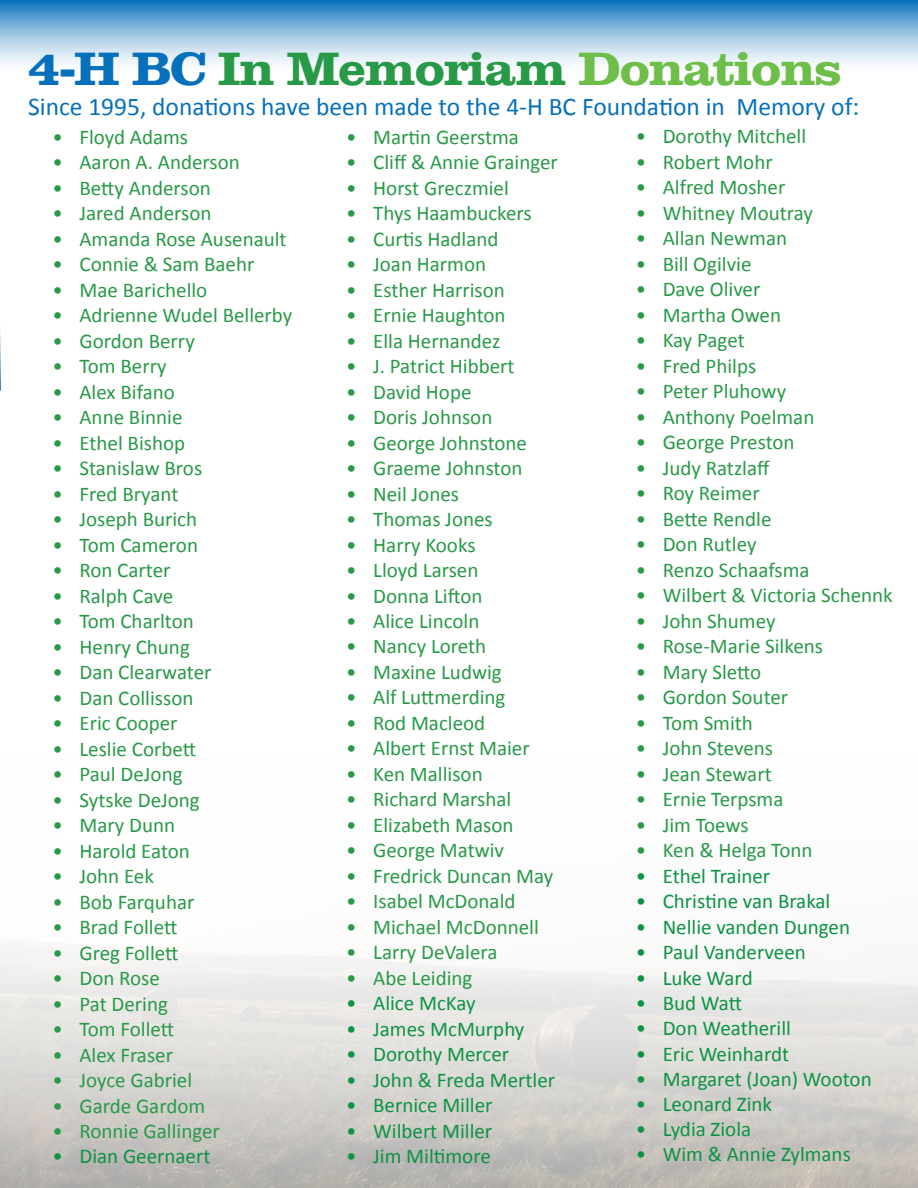
<style>
.page{position:relative;width:918px;height:1188px;background:#fff}
.page>*{position:absolute;margin:0;border:0;box-sizing:border-box;transform-origin:0 0}
.t1{font:700 45px "Clarendon";color:#289a47}
.t2{font:25.5px "Calibri";color:#0770ba}
.t3{font:21px "Calibri";color:#289a47}
.t4{font:21px "Calibri";color:#0d9344}
.s1{color:#0770ba}
.s2{color:#6ebe4a}
</style>
<div class="page">
<svg style="left:1px;top:0;width:917px;height:65px;background:#8dbddf"></svg>
<hr style="left:0;top:0;width:1px;height:73px;background:#0770ba">
<svg style="left:0;top:328px;width:1px;height:63px"></svg>
<h1 class="t1" style="left:28px;top:39px;width:815px"><span class="s1">4-H BC</span> In Memoriam <span class="s2">Donations</span></h1>
<p class="t2" style="left:28px;top:90px;width:833px">Since 1995, donations have been made to the 4-H BC Foundation in Memory of:</p>
<p class="t3" style="left:52px;top:124px;width:137px">• Floyd Adams</p>
<p class="t3" style="left:52px;top:149px;width:189px">• Aaron A. Anderson</p>
<p class="t3" style="left:52px;top:175px;width:160px">• Betty Anderson</p>
<p class="t3" style="left:52px;top:200px;width:160px">• Jared Anderson</p>
<p class="t3" style="left:52px;top:226px;width:236px">• Amanda Rose Ausenault</p>
<p class="t3" style="left:52px;top:251px;width:203px">• Connie &amp; Sam Baehr</p>
<p class="t3" style="left:52px;top:277px;width:156px">• Mae Barichello</p>
<p class="t3" style="left:52px;top:302px;width:241px">• Adrienne Wudel Bellerby</p>
<p class="t3" style="left:52px;top:328px;width:144px">• Gordon Berry</p>
<p class="t3" style="left:52px;top:353px;width:116px">• Tom Berry</p>
<p class="t3" style="left:52px;top:379px;width:124px">• Alex Bifano</p>
<p class="t3" style="left:52px;top:404px;width:131px">• Anne Binnie</p>
<p class="t3" style="left:52px;top:430px;width:134px">• Ethel Bishop</p>
<p class="t3" style="left:52px;top:455px;width:151px">• Stanislaw Bros</p>
<p class="t3" style="left:52px;top:481px;width:127px">• Fred Bryant</p>
<p class="t3" style="left:52px;top:506px;width:146px">• Joseph Burich</p>
<p class="t3" style="left:52px;top:532px;width:147px">• Tom Cameron</p>
<p class="t3" style="left:52px;top:557px;width:120px">• Ron Carter</p>
<p class="t3" style="left:52px;top:582px;width:122px">• Ralph Cave</p>
<p class="t3" style="left:52px;top:608px;width:143px">• Tom Charlton</p>
<p class="t3" style="left:52px;top:633px;width:139px">• Henry Chung</p>
<p class="t3" style="left:52px;top:659px;width:160px">• Dan Clearwater</p>
<p class="t3" style="left:52px;top:684px;width:142px">• Dan Collisson</p>
<p class="t3" style="left:52px;top:710px;width:127px">• Eric Cooper</p>
<p class="t3" style="left:52px;top:735px;width:145px">• Leslie Corbett</p>
<p class="t3" style="left:52px;top:761px;width:132px">• Paul DeJong</p>
<p class="t3" style="left:52px;top:786px;width:149px">• Sytske DeJong</p>
<p class="t3" style="left:52px;top:812px;width:124px">• Mary Dunn</p>
<p class="t3" style="left:52px;top:837px;width:139px">• Harold Eaton</p>
<p class="t3" style="left:52px;top:863px;width:103px">• John Eek</p>
<p class="t3" style="left:52px;top:888px;width:143px">• Bob Farquhar</p>
<p class="t3" style="left:52px;top:914px;width:126px">• Brad Follett</p>
<p class="t3" style="left:52px;top:939px;width:128px">• Greg Follett</p>
<p class="t3" style="left:52px;top:965px;width:109px">• Don Rose</p>
<p class="t3" style="left:52px;top:990px;width:117px">• Pat Dering</p>
<p class="t3" style="left:52px;top:1016px;width:123px">• Tom Follett</p>
<p class="t3" style="left:52px;top:1041px;width:122px">• Alex Fraser</p>
<p class="t3" style="left:52px;top:1067px;width:141px">• Joyce Gabriel</p>
<p class="t3" style="left:52px;top:1092px;width:154px">• Garde Gardom</p>
<p class="t3" style="left:52px;top:1118px;width:169px">• Ronnie Gallinger</p>
<p class="t4" style="left:52px;top:1143px;width:159px">• Dian Geernaert</p>
<p class="t3" style="left:636px;top:123px;width:172px">• Dorothy Mitchell</p>
<p class="t3" style="left:636px;top:149px;width:139px">• Robert Mohr</p>
<p class="t3" style="left:636px;top:174px;width:151px">• Alfred Mosher</p>
<p class="t3" style="left:636px;top:200px;width:179px">• Whitney Moutray</p>
<p class="t3" style="left:636px;top:225px;width:153px">• Allan Newman</p>
<p class="t3" style="left:636px;top:251px;width:117px">• Bill Ogilvie</p>
<p class="t3" style="left:636px;top:276px;width:126px">• Dave Oliver</p>
<p class="t3" style="left:636px;top:302px;width:147px">• Martha Owen</p>
<p class="t3" style="left:636px;top:327px;width:111px">• Kay Paget</p>
<p class="t3" style="left:636px;top:353px;width:122px">• Fred Philps</p>
<p class="t3" style="left:636px;top:378px;width:152px">• Peter Pluhowy</p>
<p class="t3" style="left:636px;top:404px;width:180px">• Anthony Poelman</p>
<p class="t3" style="left:636px;top:429px;width:160px">• George Preston</p>
<p class="t3" style="left:636px;top:455px;width:135px">• Judy Ratzlaff</p>
<p class="t3" style="left:636px;top:480px;width:126px">• Roy Reimer</p>
<p class="t3" style="left:636px;top:506px;width:137px">• Bette Rendle</p>
<p class="t3" style="left:636px;top:531px;width:122px">• Don Rutley</p>
<p class="t3" style="left:636px;top:557px;width:175px">• Renzo Schaafsma</p>
<p class="t3" style="left:636px;top:582px;width:259px">• Wilbert &amp; Victoria Schennk</p>
<p class="t3" style="left:636px;top:608px;width:141px">• John Shumey</p>
<p class="t3" style="left:636px;top:633px;width:189px">• Rose-Marie Silkens</p>
<p class="t3" style="left:636px;top:659px;width:127px">• Mary Sletto</p>
<p class="t3" style="left:636px;top:684px;width:154px">• Gordon Souter</p>
<p class="t3" style="left:636px;top:710px;width:119px">• Tom Smith</p>
<p class="t3" style="left:636px;top:735px;width:139px">• John Stevens</p>
<p class="t3" style="left:636px;top:760px;width:137px">• Jean Stewart</p>
<p class="t3" style="left:636px;top:786px;width:149px">• Ernie Terpsma</p>
<p class="t3" style="left:636px;top:811px;width:114px">• Jim Toews</p>
<p class="t3" style="left:636px;top:837px;width:178px">• Ken &amp; Helga Tonn</p>
<p class="t4" style="left:636px;top:862px;width:136px">• Ethel Trainer</p>
<p class="t4" style="left:636px;top:888px;width:196px">• Christine van Brakal</p>
<p class="t4" style="left:636px;top:913px;width:216px">• Nellie vanden Dungen</p>
<p class="t4" style="left:636px;top:939px;width:172px">• Paul Vanderveen</p>
<p class="t4" style="left:636px;top:964px;width:119px">• Luke Ward</p>
<p class="t4" style="left:636px;top:990px;width:108px">• Bud Watt</p>
<p class="t4" style="left:636px;top:1015px;width:157px">• Don Weatherill</p>
<p class="t4" style="left:636px;top:1040px;width:155px">• Eric Weinhardt</p>
<p class="t4" style="left:636px;top:1066px;width:237px">• Margaret (Joan) Wooton</p>
<p class="t4" style="left:636px;top:1091px;width:138px">• Leonard Zink</p>
<p class="t4" style="left:636px;top:1116px;width:117px">• Lydia Ziola</p>
<p class="t4" style="left:636px;top:1141px;width:217px">• Wim &amp; Annie Zylmans</p>
<p class="t3" style="left:346px;top:123px;width:174px">• Martin Geerstma</p>
<p class="t3" style="left:346px;top:149px;width:213px">• Cliff &amp; Annie Grainger</p>
<p class="t3" style="left:346px;top:174px;width:164px">• Horst Greczmiel</p>
<p class="t3" style="left:346px;top:200px;width:187px">• Thys Haambuckers</p>
<p class="t3" style="left:346px;top:225px;width:154px">• Curtis Hadland</p>
<p class="t3" style="left:346px;top:251px;width:141px">• Joan Harmon</p>
<p class="t3" style="left:346px;top:276px;width:160px">• Esther Harrison</p>
<p class="t3" style="left:346px;top:302px;width:161px">• Ernie Haughton</p>
<p class="t3" style="left:346px;top:327px;width:156px">• Ella Hernandez</p>
<p class="t3" style="left:346px;top:353px;width:170px">• J. Patrict Hibbert</p>
<p class="t3" style="left:346px;top:378px;width:127px">• David Hope</p>
<p class="t3" style="left:346px;top:404px;width:148px">• Doris Johnson</p>
<p class="t3" style="left:346px;top:429px;width:182px">• George Johnstone</p>
<p class="t3" style="left:346px;top:455px;width:178px">• Graeme Johnston</p>
<p class="t3" style="left:346px;top:480px;width:114px">• Neil Jones</p>
<p class="t3" style="left:346px;top:506px;width:148px">• Thomas Jones</p>
<p class="t3" style="left:346px;top:531px;width:131px">• Harry Kooks</p>
<p class="t3" style="left:346px;top:557px;width:134px">• Lloyd Larsen</p>
<p class="t3" style="left:346px;top:582px;width:138px">• Donna Lifton</p>
<p class="t3" style="left:346px;top:608px;width:135px">• Alice Lincoln</p>
<p class="t3" style="left:346px;top:633px;width:142px">• Nancy Loreth</p>
<p class="t3" style="left:346px;top:659px;width:157px">• Maxine Ludwig</p>
<p class="t3" style="left:346px;top:684px;width:161px">• Alf Luttmerding</p>
<p class="t3" style="left:346px;top:710px;width:141px">• Rod Macleod</p>
<p class="t3" style="left:346px;top:735px;width:185px">• Albert Ernst Maier</p>
<p class="t3" style="left:346px;top:761px;width:138px">• Ken Mallison</p>
<p class="t3" style="left:346px;top:786px;width:167px">• Richard Marshal</p>
<p class="t3" style="left:346px;top:812px;width:169px">• Elizabeth Mason</p>
<p class="t3" style="left:346px;top:837px;width:159px">• George Matwiv</p>
<p class="t3" style="left:346px;top:863px;width:209px">• Fredrick Duncan May</p>
<p class="t3" style="left:346px;top:888px;width:171px">• Isabel McDonald</p>
<p class="t3" style="left:346px;top:914px;width:194px">• Michael McDonnell</p>
<p class="t3" style="left:346px;top:939px;width:153px">• Larry DeValera</p>
<p class="t3" style="left:346px;top:965px;width:128px">• Abe Leiding</p>
<p class="t4" style="left:346px;top:990px;width:131px">• Alice McKay</p>
<p class="t4" style="left:346px;top:1016px;width:180px">• James McMurphy</p>
<p class="t4" style="left:346px;top:1041px;width:165px">• Dorothy Mercer</p>
<p class="t4" style="left:346px;top:1067px;width:211px">• John &amp; Freda Mertler</p>
<p class="t4" style="left:346px;top:1092px;width:148px">• Bernice Miller</p>
<p class="t4" style="left:346px;top:1117px;width:148px">• Wilbert Miller</p>
<p class="t4" style="left:346px;top:1143px;width:146px">• Jim Miltimore</p>
</div>
